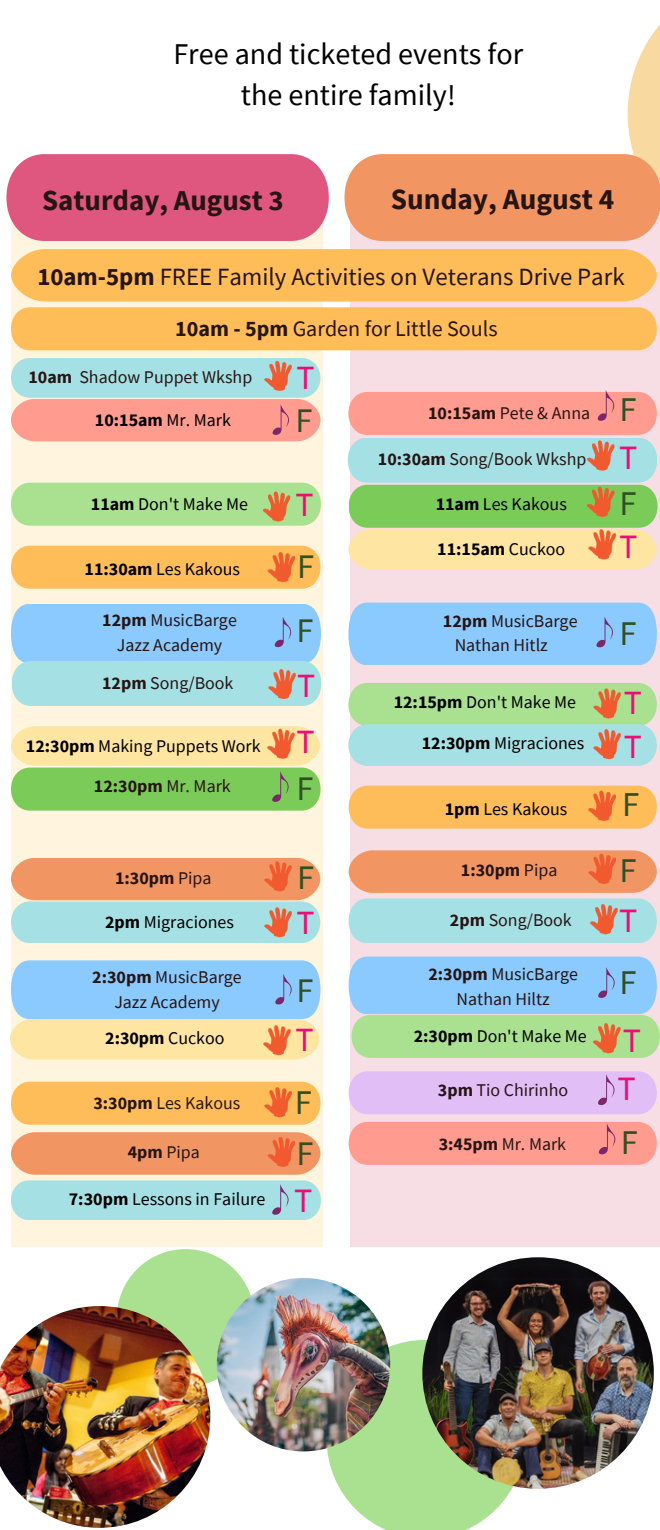
<style>
.page{position:relative;width:660px;height:1530px;background:#fff}
.page>*{position:absolute;margin:0;border:0;box-sizing:border-box;transform-origin:0 0}
.t1{font:35px "Source Sans Pro";color:#325025}
.t2{font:34.75px "Source Sans Pro";color:#325025}
.t3{font:34.5px "Source Sans Pro";color:#325025}
.t4{font:34.25px "Source Sans Pro";color:#ec0d76}
.t5{font:34px "Source Sans Pro";color:#ec0d76}
.t6{font:30.25px/41.5px "Source Sans Pro";color:#000;text-align:center}
.t7{font:700 29.25px "Source Sans Pro";color:#271513}
.t8{font:700 29px "Source Sans Pro";color:#271513}
.t9{font:24.75px "Source Sans Pro";color:#271513}
.t10{font:22px "Source Sans Pro";color:#271513}
.t11{font:18px "Source Sans Pro";color:#271513}
.t12{font:18px "Source Sans Pro";color:#000}
.t13{font:700 18px "Source Sans Pro";color:#000}
.t14{font:700 18px "Source Sans Pro";color:#271513}
.s1{font-weight:700}
.s2{font-weight:400}
</style>
<div class="page">
<svg style="left:628px;top:24px;width:32px;height:130px;fill:#f8daa0"></svg>
<svg style="left:327px;top:1340px;width:192px;height:190px;background:#b4e49f"></svg>
<div style="left:117px;top:1249px;width:138px;height:138px;background:#a9e191;border-radius:50%"></div>
<img style="left:217px;top:1278px;width:173px;height:173px;border-radius:50%">
<div style="left:350px;top:214px;width:310px;height:1033px;background:#f7dee5"></div>
<div style="left:12px;top:203px;width:311px;height:1044px;background:#fff5de"></div>
<div style="left:11px;top:901px;width:309px;height:42px;background:#a5e1e4;border-radius:20px"></div>
<svg style="left:11px;top:249px;width:646px;height:101px;background:#fec063"></svg>
<div style="left:11px;top:358px;width:309px;height:40px;background:#a5e1e4;border-radius:19px"></div>
<svg style="left:264px;top:361px;width:28px;height:30px"></svg>
<svg style="left:264px;top:907px;width:28px;height:31px"></svg>
<svg style="left:11px;top:546px;width:310px;height:43px;background:#febb5b"></svg>
<div style="left:11px;top:399px;width:309px;height:42px;background:#ff9b8f"></div>
<svg style="left:11px;top:1132px;width:309px;height:43px;background:#f19866"></svg>
<svg style="left:11px;top:604px;width:310px;height:102px;background:#99d2ef"></svg>
<svg style="left:11px;top:726px;width:310px;height:85px;background:#bdd67f"></svg>
<svg style="left:11px;top:1082px;width:310px;height:43px;background:#febb5b"></svg>
<svg style="left:11px;top:858px;width:309px;height:42px;background:#f19765"></svg>
<svg style="left:10px;top:960px;width:310px;height:100px;background:#bbd3d7"></svg>
<svg style="left:11px;top:483px;width:310px;height:43px;background:#aedd90"></svg>
<div style="left:6px;top:154px;width:323px;height:87px;background:#df577f"></div>
<div style="left:344px;top:154px;width:316px;height:87px;background:#f19663"></div>
<div style="left:348px;top:603px;width:309px;height:62px;background:#8acaff"></div>
<svg style="left:349px;top:786px;width:308px;height:43px;background:#feba5c"></svg>
<div style="left:349px;top:1122px;width:308px;height:43px;background:#ff9b8f"></div>
<svg style="left:349px;top:850px;width:308px;height:93px;background:#cfbda7"></svg>
<svg style="left:348px;top:390px;width:310px;height:180px;background:#cbc99e"></svg>
<svg style="left:349px;top:957px;width:311px;height:101px;background:#9cd1ce"></svg>
<div style="left:349px;top:1071px;width:308px;height:43px;background:#e2bef6"></div>
<div style="left:348px;top:724px;width:309px;height:42px;background:#a5e1e4;border-radius:20px"></div>
<svg style="left:348px;top:683px;width:309px;height:78px"></svg>
<div style="left:11px;top:1180px;width:310px;height:40px;background:#a5e1e4;border-radius:19px"></div>
<svg style="left:272px;top:1184px;width:17px;height:31px"></svg>
<img style="left:0;top:1306px;width:210px;height:222px">
<img style="left:422px;top:1257px;width:232px;height:232px;border-radius:50%">
<h2 class="t6" style="left:173px;top:32px;width:351px">Free and ticketed events for the entire family!</h2>
<p class="t8" style="left:42px;top:181px;width:243px">Saturday, August 3</p>
<p class="t7" style="left:391px;top:180px;width:225px">Sunday, August 4</p>
<h1 class="t9" style="left:37px;top:261px;width:589px"><span class="s1">10am-5pm</span> FREE Family Activities on Veterans Drive Park</h1>
<p class="t10" style="left:175px;top:315px;width:324px"><span class="s1">10am - 5pm</span> Garden for Little Souls</p>
<p class="t11" style="left:29px;top:365px;width:225px"><span class="s1">10am</span> Shadow Puppet Wkshp</p>
<p class="t5" style="left:296px;top:355px;width:20px">T</p>
<p class="t13" style="left:95px;top:408px;width:138px">10:15am <span class="s2">Mr. Mark</span></p>
<p class="t3" style="left:296px;top:398px;width:19px">F</p>
<p class="t12" style="left:91px;top:493px;width:159px"><span class="s1">11am</span> Don't Make Me</p>
<p class="t5" style="left:295px;top:483px;width:20px">T</p>
<p class="t12" style="left:85px;top:557px;width:157px"><span class="s1">11:30am</span> Les Kakous</p>
<p class="t3" style="left:297px;top:544px;width:19px">F</p>
<p class="t11" style="left:102px;top:608px;width:136px"><span class="s1">12pm</span> MusicBarge</p>
<p class="t11" style="left:117px;top:633px;width:107px">Jazz Academy</p>
<p class="t3" style="left:296px;top:608px;width:19px">F</p>
<p class="t11" style="left:102px;top:671px;width:133px"><span class="s1">12pm</span> Song/Book</p>
<p class="t5" style="left:297px;top:663px;width:20px">T</p>
<p class="t11" style="left:428px;top:401px;width:164px"><span class="s1">10:15am</span> Pete &amp; Anna</p>
<h3 class="t11" style="left:378px;top:448px;width:210px"><span class="s1">10:30am</span> Song/Book Wkshp</h3>
<p class="t12" style="left:436px;top:493px;width:133px"><span class="s1">11am</span> Les Kakous</p>
<p class="t13" style="left:437px;top:537px;width:130px">11:15am <span class="s2">Cuckoo</span></p>
<p class="t11" style="left:443px;top:609px;width:136px"><span class="s1">12pm</span> MusicBarge</p>
<p class="t11" style="left:455px;top:634px;width:95px">Nathan Hitlz</p>
<p class="t2" style="left:620px;top:387px;width:19px">F</p>
<p class="t4" style="left:619px;top:435px;width:20px">T</p>
<p class="t2" style="left:620px;top:481px;width:19px">F</p>
<p class="t4" style="left:619px;top:524px;width:20px">T</p>
<p class="t2" style="left:620px;top:611px;width:19px">F</p>
<p class="t12" style="left:394px;top:691px;width:184px"><span class="s1">12:15pm</span> Don't Make Me</p>
<p class="t5" style="left:624px;top:680px;width:20px">T</p>
<p class="t12" style="left:26px;top:734px;width:236px"><span class="s1">12:30pm</span> Making Puppets Work</p>
<p class="t5" style="left:296px;top:720px;width:20px">T</p>
<p class="t12" style="left:422px;top:731px;width:164px"><span class="s1">12:30pm</span> Migraciones</p>
<p class="t5" style="left:624px;top:725px;width:20px">T</p>
<p class="t14" style="left:94px;top:775px;width:138px">12:30pm <span class="s2">Mr. Mark</span></p>
<p class="t3" style="left:296px;top:766px;width:19px">F</p>
<p class="t12" style="left:445px;top:797px;width:124px"><span class="s1">1pm</span> Les Kakous</p>
<p class="t1" style="left:622px;top:782px;width:19px">F</p>
<p class="t14" style="left:115px;top:866px;width:98px">1:30pm <span class="s2">Pipa</span></p>
<p class="t3" style="left:297px;top:855px;width:19px">F</p>
<h4 class="t14" style="left:461px;top:858px;width:98px">1:30pm <span class="s2">Pipa</span></h4>
<p class="t2" style="left:620px;top:848px;width:19px">F</p>
<p class="t12" style="left:105px;top:910px;width:130px"><span class="s1">2pm</span> Migraciones</p>
<p class="t5" style="left:296px;top:900px;width:20px">T</p>
<p class="t11" style="left:450px;top:909px;width:123px"><span class="s1">2pm</span> Song/Book</p>
<p class="t4" style="left:619px;top:899px;width:20px">T</p>
<p class="t11" style="left:92px;top:966px;width:151px"><span class="s1">2:30pm</span> MusicBarge</p>
<p class="t11" style="left:114px;top:991px;width:107px">Jazz Academy</p>
<p class="t3" style="left:296px;top:968px;width:19px">F</p>
<p class="t11" style="left:428px;top:963px;width:151px"><span class="s1">2:30pm</span> MusicBarge</p>
<p class="t11" style="left:457px;top:987px;width:95px">Nathan Hiltz</p>
<p class="t2" style="left:620px;top:959px;width:19px">F</p>
<p class="t13" style="left:105px;top:1027px;width:121px">2:30pm <span class="s2">Cuckoo</span></p>
<p class="t11" style="left:93px;top:1091px;width:148px"><span class="s1">3:30pm</span> Les Kakous</p>
<p class="t5" style="left:295px;top:1017px;width:20px">T</p>
<p class="t2" style="left:295px;top:1079px;width:19px">F</p>
<p class="t12" style="left:414px;top:1024px;width:174px"><span class="s1">2:30pm</span> Don't Make Me</p>
<p class="t11" style="left:438px;top:1079px;width:132px"><span class="s1">3pm</span> Tio Chirinho</p>
<p class="t4" style="left:623px;top:1018px;width:20px">T</p>
<p class="t4" style="left:618px;top:1066px;width:20px">T</p>
<p class="t11" style="left:128px;top:1140px;width:74px"><span class="s1">4pm</span> Pipa</p>
<p class="t3" style="left:296px;top:1131px;width:19px">F</p>
<p class="t11" style="left:439px;top:1132px;width:129px"><span class="s1">3:45pm</span> Mr. Mark</p>
<p class="t2" style="left:621px;top:1120px;width:19px">F</p>
<p class="t12" style="left:69px;top:1187px;width:198px"><span class="s1">7:30pm</span> Lessons in Failure</p>
<p class="t4" style="left:294px;top:1178px;width:20px">T</p>
</div>
